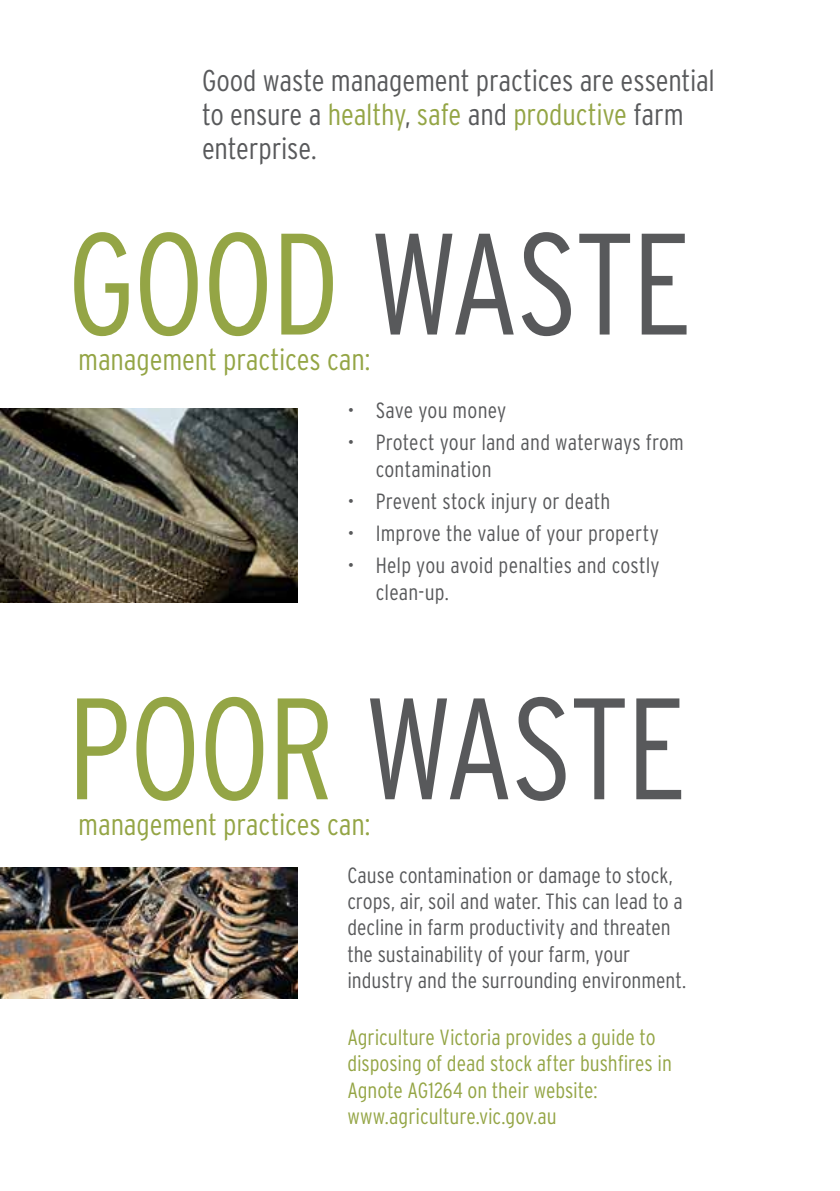
<style>
.page{position:relative;width:840px;height:1191px;background:#fff}
.page>*{position:absolute;margin:0;border:0;box-sizing:border-box;transform-origin:0 0}
.t1{font:300 condensed 144px "Interstate";letter-spacing:-.02em;color:#58595b}
.t2{font:300 condensed 30px/34px "Interstate";letter-spacing:-.005em;color:#58595b}
.t3{font:300 condensed 30px "Interstate";letter-spacing:-.005em;color:#94a545}
.t4{font:300 condensed 22px/26.4px "Interstate";color:#58595b}
.t5{font:300 condensed 22px/26.4px "Interstate";color:#94a545}
.s1{color:#94a545}
</style>
<div class="page">
<img style="left:0;top:867px;width:297px;height:131px">
<img style="left:0;top:408px;width:297px;height:194px">
<h2 class="t2" style="left:202px;top:63px;width:514px">Good waste management practices are essential to ensure a <span class="s1">healthy</span>, <span class="s1">safe</span> and <span class="s1">productive</span> farm enterprise.</h2>
<h1 class="t1" style="left:67px;top:196px;width:626px"><span class="s1">GOOD</span> WASTE</h1>
<h2 class="t3" style="left:78px;top:341px;width:293px">management practices can:</h2>
<p class="t4" style="left:347px;top:397px;width:160px">• Save you money</p>
<p class="t4" style="left:375px;top:429px;width:309px;text-indent:-28px">• Protect your land and waterways from contamination</p>
<p class="t4" style="left:347px;top:488px;width:264px">• Prevent stock injury or death</p>
<p class="t4" style="left:347px;top:520px;width:313px">• Improve the value of your property</p>
<p class="t4" style="left:375px;top:552px;width:285px;text-indent:-28px">• Help you avoid penalties and costly clean-up.</p>
<h1 class="t1" style="left:67px;top:661px;width:621px"><span class="s1">POOR</span> WASTE</h1>
<h2 class="t3" style="left:78px;top:806px;width:293px">management practices can:</h2>
<p class="t4" style="left:347px;top:861px;width:340px">Cause contamination or damage to stock, crops, air, soil and water. This can lead to a decline in farm productivity and threaten the sustainability of your farm, your industry and the surrounding environment.</p>
<p class="t5" style="left:347px;top:1023px;width:326px">Agriculture Victoria provides a guide to disposing of dead stock after bushfires in Agnote AG1264 on their website: www.agriculture.vic.gov.au</p>
</div>
